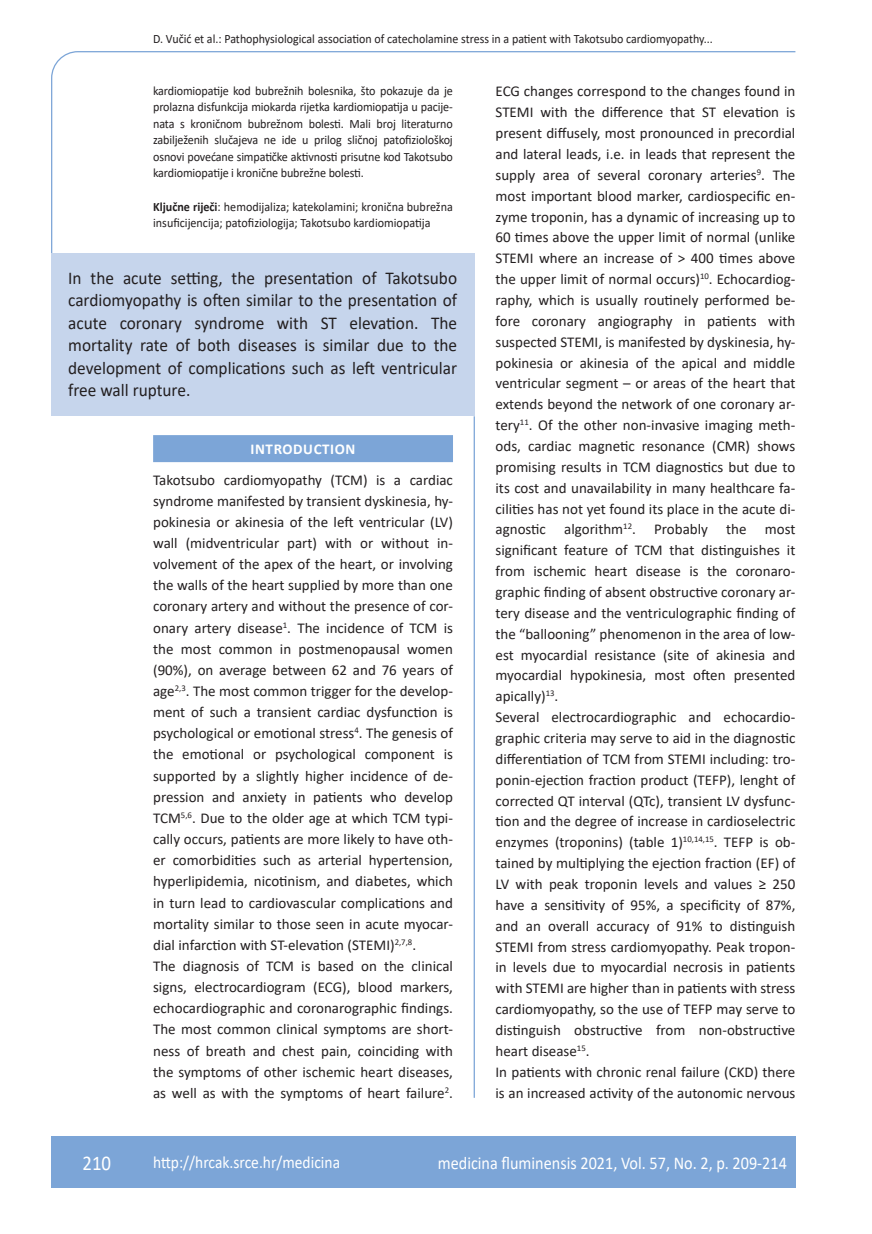
<style>
.page{position:relative;width:872px;height:1234px;background:#fff}
.page>*{position:absolute;margin:0;border:0;box-sizing:border-box;transform-origin:0 0}
.t1{font:21px "Calibri";color:#fff;scale:.9 1}
.anterfile{font:18px/22.5px "Calibri";color:#231f20;text-align:justify;scale:.96 1}
.t2{font:18px "Calibri";color:#fff;scale:.9 1}
.t3{font:17.25px "Calibri";color:#fff;scale:.9 1}
.osnovni_tekst_engl{font:15px/20.9px "Calibri";color:#231f20;text-align:justify}
.naslov_ruler{font:700 15px "Calibri";letter-spacing:.04em;color:#fff}
.summary{font:12.75px/16.5px "Calibri";letter-spacing:-.01em;color:#231f20;text-align:justify;scale:.95 1}
.key_words{font:12.75px/16.5px "Calibri";color:#231f20;scale:.95 1}
.glava{font:12.75px "Calibri";color:#231f20;scale:.94 1}
.s1{font-weight:700}
</style>
<div class="page">
<svg style="left:51px;top:51px;width:745px;height:275px"></svg>
<hr style="left:473px;top:416px;width:2px;height:681px;background:#7ca5d7">
<div style="left:51px;top:1135px;width:744px;height:51px;background:#7ca5d7"></div>
<div style="left:51px;top:253px;width:423px;height:162px;background:#c6d5ec"></div>
<div style="left:153px;top:435px;width:300px;height:27px;background:#7ca5d7"></div>
<p class="glava" style="left:153px;top:29px;width:597px">D. Vučić et al.: Pathophysiological association of catecholamine stress in a patient with Takotsubo cardiomyopathy...</p>
<p class="summary" style="left:153px;top:82px;width:317px">kardiomiopatije kod bubrežnih bolesnika, što pokazuje da je prolazna disfunkcija miokarda rijetka kardiomiopatija u pacije&shy;nata s kroničnom bubrežnom bolesti. Mali broj literaturno zabilježenih slučajeva ne ide u prilog sličnoj patofiziološkoj osnovi povećane simpatičke aktivnosti prisutne kod Takotsubo kardiomiopatije i kronične bubrežne bolesti.</p>
<p class="key_words" style="left:153px;top:198px;width:317px"><span class="s1">Ključne riječi</span>: hemodijaliza; katekolamini; kronična bubrežna insuficijencija; patofiziologija; Takotsubo kardiomiopatija</p>
<p class="anterfile" style="left:68px;top:266px;width:407px">In the acute setting, the presentation of Takotsubo cardiomyopathy is often similar to the presentation of acute coronary syndrome with ST elevation. The mortality rate of both diseases is similar due to the development of complications such as left ventricular free wall rupture.</p>
<p class="naslov_ruler" style="left:251px;top:438px;width:106px">INTRODUCTION</p>
<p class="osnovni_tekst_engl" style="left:153px;top:468px;width:301px">Takotsubo cardiomyopathy (TCM) is a cardiac syndrome manifested by transient dyskinesia, hy&shy;pokinesia or akinesia of the left ventricular (LV) wall (midventricular part) with or without in&shy;volvement of the apex of the heart, or involving the walls of the heart supplied by more than one coronary artery and without the presence of cor&shy;onary artery disease<sup>1</sup>. The incidence of TCM is the most common in postmenopausal women (90%), on average between 62 and 76 years of age<sup>2,3</sup>. The most common trigger for the develop&shy;ment of such a transient cardiac dysfunction is psychological or emotional stress<sup>4</sup>. The genesis of the emotional or psychological component is supported by a slightly higher incidence of de&shy;pression and anxiety in patients who develop TCM<sup>5,6</sup>. Due to the older age at which TCM typi&shy;cally occurs, patients are more likely to have oth&shy;er comorbidities such as arterial hypertension, hyperlipidemia, nicotinism, and diabetes, which in turn lead to cardiovascular complications and mortality similar to those seen in acute myocar&shy;dial infarction with ST-elevation (STEMI)<sup>2,7,8</sup>.</p>
<p class="osnovni_tekst_engl" style="left:153px;top:954px;width:301px">The diagnosis of TCM is based on the clinical signs, electrocardiogram (ECG), blood markers, echocardiographic and coronarographic findings.<br>The most common clinical symptoms are short&shy;ness of breath and chest pain, coinciding with the symptoms of other ischemic heart diseases, as well as with the symptoms of heart failure<sup>2</sup>.</p>
<p class="osnovni_tekst_engl" style="left:495px;top:81px;width:301px">ECG changes correspond to the changes found in STEMI with the difference that ST elevation is present diffusely, most pronounced in precordial and lateral leads, i.e. in leads that represent the supply area of several coronary arteries<sup>9</sup>. The most important blood marker, cardiospecific en&shy;zyme troponin, has a dynamic of increasing up to 60 times above the upper limit of normal (unlike STEMI where an increase of &gt; 400 times above the upper limit of normal occurs)<sup>10</sup>. Echocardiog&shy;raphy, which is usually routinely performed be&shy;fore coronary angiography in patients with suspected STEMI, is manifested by dyskinesia, hy&shy;pokinesia or akinesia of the apical and middle ventricular segment – or areas of the heart that extends beyond the network of one coronary ar&shy;tery<sup>11</sup>. Of the other non-invasive imaging meth&shy;ods, cardiac magnetic resonance (CMR) shows promising results in TCM diagnostics but due to its cost and unavailability in many healthcare fa&shy;cilities has not yet found its place in the acute di&shy;agnostic algorithm<sup>12</sup>. Probably the most significant feature of TCM that distinguishes it from ischemic heart disease is the coronaro&shy;graphic finding of absent obstructive coronary ar&shy;tery disease and the ventriculographic finding of the “ballooning” phenomenon in the area of low&shy;est myocardial resistance (site of akinesia and myocardial hypokinesia, most often presented apically)<sup>13</sup>.</p>
<p class="osnovni_tekst_engl" style="left:495px;top:706px;width:301px">Several electrocardiographic and echocardio&shy;graphic criteria may serve to aid in the diagnostic differentiation of TCM from STEMI including: tro&shy;ponin-ejection fraction product (TEFP), lenght of corrected QT interval (QTc), transient LV dysfunc&shy;tion and the degree of increase in cardioselectric enzymes (troponins) (table 1)<sup>10,14,15</sup>. TEFP is ob&shy;tained by multiplying the ejection fraction (EF) of LV with peak troponin levels and values ≥ 250 have a sensitivity of 95%, a specificity of 87%, and an overall accuracy of 91% to distinguish STEMI from stress cardiomyopathy. Peak tropon&shy;in levels due to myocardial necrosis in patients with STEMI are higher than in patients with stress cardiomyopathy, so the use of TEFP may serve to distinguish obstructive from non-obstructive heart disease<sup>15</sup>.</p>
<p class="osnovni_tekst_engl" style="left:495px;top:1060px;width:301px">In patients with chronic renal failure (CKD) there is an increased activity of the autonomic nervous</p>
<p class="t1" style="left:82px;top:1147px;width:33px">210</p>
<p class="t3" style="left:153px;top:1149px;width:209px">http://hrcak.srce.hr/medicina</p>
<p class="t2" style="left:438px;top:1149px;width:389px">medicina fluminensis 2021, Vol. 57, No. 2, p. 209-214</p>
</div>
